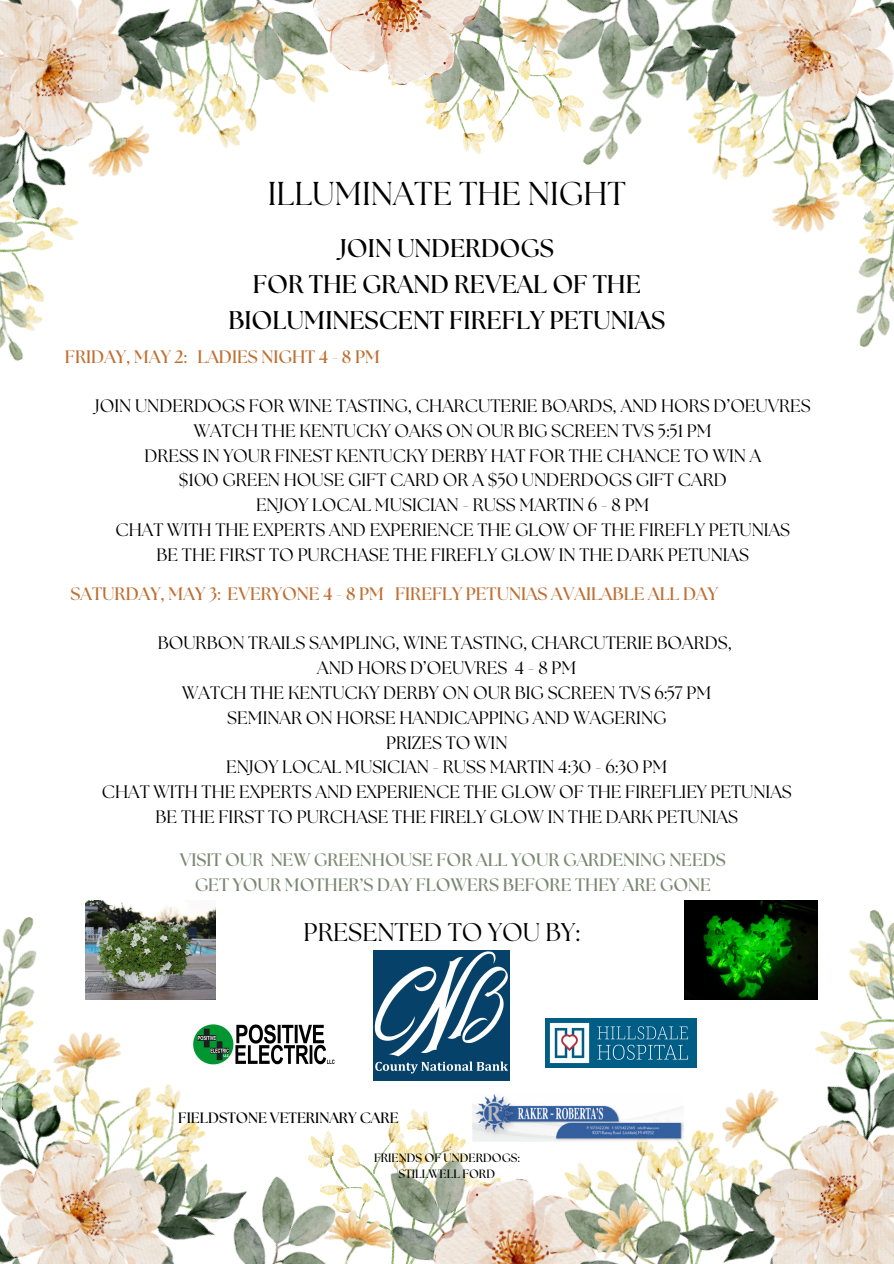
<style>
.page{position:relative;width:894px;height:1264px;background:#fff}
.page>*{position:absolute;margin:0;border:0;box-sizing:border-box;transform-origin:0 0}
.t1{font:33px "The Seasons";color:#000}
.t2{font:700 25.5px/36px "The Seasons";color:#000;text-align:center}
.t3{font:25.5px "The Seasons";color:#000}
.t4{font:18px/24.8px "The Seasons";color:#000;text-align:center}
.t5{font:700 18px/24.8px "The Seasons";color:#798871;text-align:center}
.t6{font:700 18px "The Seasons";color:#bf6f32}
.t7{font:700 15px "The Seasons";color:#000}
.t8{font:700 12px "The Seasons";color:#000}
</style>
<div class="page">
<img style="left:91px;top:1034px;width:117px;height:229px">
<img style="left:308px;top:1109px;width:206px;height:82px">
<img style="left:390px;top:1158px;width:124px;height:105px">
<img style="left:4px;top:917px;width:30px;height:16px">
<img style="left:374px;top:1191px;width:38px;height:72px">
<img style="left:554px;top:1141px;width:107px;height:28px">
<img style="left:426px;top:1169px;width:135px;height:94px">
<img style="left:849px;top:910px;width:44px;height:100px">
<img style="left:661px;top:1010px;width:232px;height:253px">
<img style="left:561px;top:1169px;width:170px;height:94px">
<img style="left:151px;top:1167px;width:223px;height:96px">
<img style="left:0;top:933px;width:91px;height:330px">
<img style="left:720px;top:174px;width:80px;height:57px">
<img style="left:424px;top:72px;width:123px;height:82px">
<img style="left:391px;top:72px;width:113px;height:32px">
<img style="left:547px;top:0;width:253px;height:174px">
<img style="left:859px;top:330px;width:29px;height:17px">
<img style="left:480px;top:0;width:37px;height:72px">
<img style="left:231px;top:94px;width:85px;height:52px">
<img style="left:331px;top:0;width:149px;height:84px">
<img style="left:0;top:259px;width:45px;height:102px">
<img style="left:0;top:0;width:231px;height:259px">
<img style="left:160px;top:0;width:171px;height:94px">
<img style="left:517px;top:0;width:224px;height:96px">
<img style="left:800px;top:0;width:93px;height:330px">
<img style="left:578px;top:1192px;width:163px;height:71px">
<img style="left:182px;top:0;width:127px;height:52px">
<img style="left:85px;top:900px;width:131px;height:99px">
<img style="left:684px;top:900px;width:133px;height:99px">
<img style="left:191px;top:1024px;width:144px;height:43px">
<img style="left:373px;top:950px;width:136px;height:130px">
<img style="left:545px;top:1018px;width:151px;height:49px">
<img style="left:472px;top:1091px;width:211px;height:50px">
<p class="t1" style="left:268px;top:178px;width:359px">ILLUMINATE THE NIGHT</p>
<p class="t2" style="left:228px;top:231px;width:438px">JOIN UNDERDOGS<br>FOR THE GRAND REVEAL OF THE<br>BIOLUMINESCENT FIREFLY PETUNIAS</p>
<p class="t6" style="left:65px;top:348px;width:316px">FRIDAY, MAY 2: LADIES NIGHT 4 - 8 PM</p>
<p class="t4" style="left:95px;top:395px;width:717px">JOIN UNDERDOGS FOR WINE TASTING, CHARCUTERIE BOARDS, AND HORS D’OEUVRES WATCH THE KENTUCKY OAKS ON OUR BIG SCREEN TVS 5:51 PM<br>DRESS IN YOUR FINEST KENTUCKY DERBY HAT FOR THE CHANCE TO WIN A<br>$100 GREEN HOUSE GIFT CARD OR A $50 UNDERDOGS GIFT CARD<br>ENJOY LOCAL MUSICIAN - RUSS MARTIN 6 - 8 PM<br>CHAT WITH THE EXPERTS AND EXPERIENCE THE GLOW OF THE FIREFLY PETUNIAS<br>BE THE FIRST TO PURCHASE THE FIREFLY GLOW IN THE DARK PETUNIAS</p>
<p class="t6" style="left:71px;top:585px;width:648px">SATURDAY, MAY 3: EVERYONE 4 - 8 PM FIREFLY PETUNIAS AVAILABLE ALL DAY</p>
<p class="t4" style="left:102px;top:632px;width:691px">BOURBON TRAILS SAMPLING, WINE TASTING, CHARCUTERIE BOARDS,<br>AND HORS D’OEUVRES 4 - 8 PM<br>WATCH THE KENTUCKY DERBY ON OUR BIG SCREEN TVS 6:57 PM<br>SEMINAR ON HORSE HANDICAPPING AND WAGERING<br>PRIZES TO WIN<br>ENJOY LOCAL MUSICIAN - RUSS MARTIN 4:30 - 6:30 PM<br>CHAT WITH THE EXPERTS AND EXPERIENCE THE GLOW OF THE FIREFLIEY PETUNIAS BE THE FIRST TO PURCHASE THE FIRELY GLOW IN THE DARK PETUNIAS</p>
<p class="t5" style="left:180px;top:848px;width:547px">VISIT OUR NEW GREENHOUSE FOR ALL YOUR GARDENING NEEDS<br>GET YOUR MOTHER’S DAY FLOWERS BEFORE THEY ARE GONE</p>
<p class="t3" style="left:303px;top:920px;width:277px">PRESENTED TO YOU BY:</p>
<p class="t7" style="left:178px;top:1110px;width:222px">FIELDSTONE VETERINARY CARE</p>
<p class="t8" style="left:374px;top:1151px;width:147px">FRIENDS OF UNDERDOGS:</p>
<p class="t8" style="left:398px;top:1167px;width:98px">STILLWELL FORD</p>
</div>
